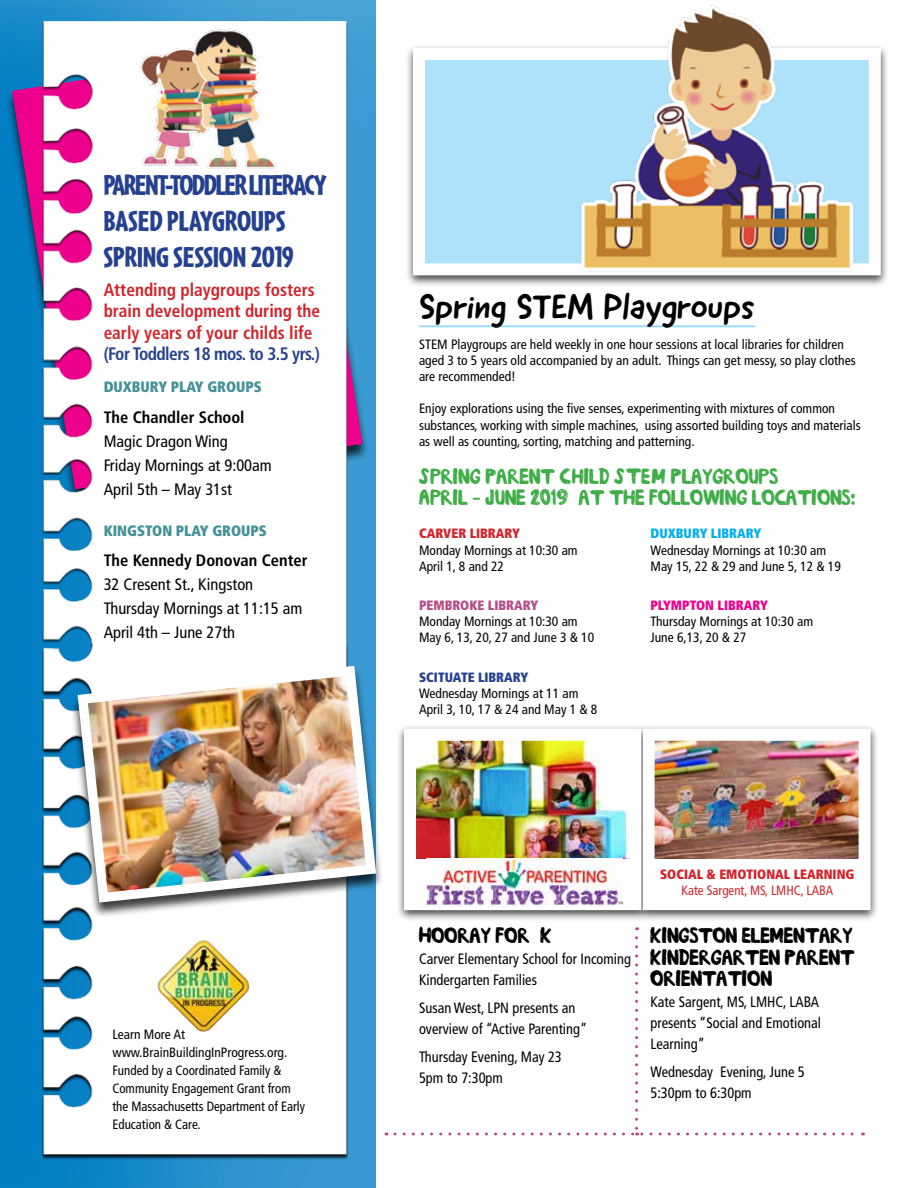
<style>
.page{position:relative;width:918px;height:1188px;background:#fff}
.page>*{position:absolute;margin:0;border:0;box-sizing:border-box;transform-origin:0 0}
.t1{font:36px "Good Dog New";color:#000}
.t2{font:900 30px/36px "Cafeteria";letter-spacing:-.015em;color:#25408f;scale:.96 1}
.t3{font:700 condensed 18px/21.6px "Frutiger LT Std";color:#d2232a;scale:.96 1}
.t4{font:18px/21.6px "daub";color:#41ad49;scale:.96 1}
.t5{font:18px/21.6px "daub";color:#000;text-align:justify;scale:.96 1}
.t6{font:700 condensed 18px "Frutiger LT Std";letter-spacing:-.03em;color:#25408f;scale:.96 1}
.t7{font:condensed 16.5px/24px "Frutiger LT Std";color:#000}
.t8{font:700 condensed 16.5px "Frutiger LT Std";color:#000}
.t9{font:condensed 15px/21px "Frutiger LT Std";color:#000;scale:.96 1}
.t10{font:900 condensed 15px "Frutiger LT Std";color:#459196;scale:.96 1}
.t11{font:condensed 13.5px/16.2px "Frutiger LT Std";color:#000}
.t12{font:900 condensed 13.5px "Frutiger LT Std";color:#d2232a;scale:.96 1}
.t13{font:condensed 13.5px "Frutiger LT Std";color:#d2232a;scale:.96 1}
.t14{font:900 condensed 13.5px "Frutiger LT Std";color:#b64b86;scale:.96 1}
.t15{font:900 condensed 13.5px "Frutiger LT Std";color:#25408f;scale:.96 1}
.t16{font:900 condensed 13.5px "Frutiger LT Std";color:#ec008c;scale:.96 1}
.t17{font:900 condensed 13.5px "Frutiger LT Std";color:#00aeef;scale:.96 1}
</style>
<div class="page">
<div style="left:396px;top:725px;width:483px;height:197px;background:#000;opacity:.75"></div>
<img style="left:417px;top:742px;width:212px;height:117px">
<img style="left:656px;top:742px;width:202px;height:117px">
<div style="left:643px;top:729px;width:228px;height:181px;border:12px solid #fff"></div>
<img style="left:0;top:0;width:376px;height:1188px">
<div style="left:4px;top:46px;width:366px;height:459px;background:#027ec3"></div>
<img style="left:12px;top:22px;width:364px;height:1142px">
<div style="left:405px;top:44px;width:484px;height:244px;background:#000;opacity:.75"></div>
<div style="left:413px;top:48px;width:468px;height:227px;background:#aee2fa;border:12px solid #fff"></div>
<div style="left:100px;top:882px;width:208px;height:208px;background:#fff"></div>
<img style="left:158px;top:940px;width:92px;height:92px">
<hr style="left:419px;top:325px;width:336px;height:2px;background:#8ed8f8">
<svg style="left:395px;top:938px;width:468px;height:198px"></svg>
<div style="left:70px;top:666px;width:314px;height:252px;background:#000;opacity:.75"></div>
<img style="left:73px;top:661px;width:308px;height:247px">
<img style="left:97px;top:0;width:185px;height:183px">
<img style="left:517px;top:5px;width:362px;height:270px">
<div style="left:412px;top:859px;width:225px;height:47px;background:#fff"></div>
<img style="left:427px;top:859px;width:196px;height:47px">
<div style="left:651px;top:859px;width:213px;height:47px;background:#fff"></div>
<h2 class="t2" style="left:104px;top:167px;width:234px">PARENT-TODDLER LITERACY<br>BASED PLAYGROUPS<br>SPRING SESSION 2019</h2>
<h3 class="t3" style="left:104px;top:279px;width:227px">Attending playgroups fosters brain development during the early years of your childs life</h3>
<h3 class="t6" style="left:104px;top:344px;width:227px">(For Toddlers 18 mos. to 3.5 yrs.)</h3>
<p class="t10" style="left:104px;top:378px;width:166px">DUXBURY PLAY GROUPS</p>
<p class="t8" style="left:104px;top:407px;width:142px">The Chandler School</p>
<p class="t7" style="left:104px;top:429px;width:170px">Magic Dragon Wing<br>Friday Mornings at 9:00am<br>April 5th – May 31st</p>
<p class="t10" style="left:104px;top:521px;width:171px">KINGSTON PLAY GROUPS</p>
<p class="t8" style="left:104px;top:551px;width:205px">The Kennedy Donovan Center</p>
<p class="t7" style="left:104px;top:573px;width:200px">32 Cresent St., Kingston<br>Thursday Mornings at 11:15 am<br>April 4th – June 27th</p>
<p class="t11" style="left:112px;top:1025px;width:194px;line-height:18px">Learn More At www.BrainBuildingInProgress.org.<br>Funded by a Coordinated Family &amp;<br>Community Engagement Grant from the Massachusetts Department of Early<br>Education &amp; Care.</p>
<h1 class="t1" style="left:419px;top:283px;width:337px">Spring STEM Playgroups</h1>
<p class="t11" style="left:419px;top:336px;width:438px">STEM Playgroups are held weekly in one hour sessions at local libraries for children aged 3 to 5 years old accompanied by an adult. Things can get messy, so play clothes are recommended!</p>
<p class="t11" style="left:419px;top:401px;width:443px">Enjoy explorations using the five senses, experimenting with mixtures of common substances, working with simple machines, using assorted building toys and materials as well as counting, sorting, matching and patterning.</p>
<h3 class="t4" style="left:419px;top:465px;width:456px">SPRING PARENT/CHILD STEM PLAYGROUPS<br>APRIL - JUNE 2019) AT THE FOLLOWING LOCATIONS:</h3>
<p class="t12" style="left:419px;top:526px;width:107px">CARVER LIBRARY</p>
<p class="t11" style="left:419px;top:542px;width:160px">Monday Mornings at 10:30 am<br>April 1, 8 and 22</p>
<p class="t14" style="left:419px;top:597px;width:126px">PEMBROKE LIBRARY</p>
<p class="t11" style="left:419px;top:614px;width:177px">Monday Mornings at 10:30 am<br>May 6, 13, 20, 27 and June 3 &amp; 10</p>
<p class="t15" style="left:419px;top:669px;width:115px">SCITUATE LIBRARY</p>
<p class="t11" style="left:419px;top:685px;width:180px">Wednesday Mornings at 11 am<br>April 3, 10, 17 &amp; 24 and May 1 &amp; 8</p>
<p class="t17" style="left:651px;top:526px;width:117px">DUXBURY LIBRARY</p>
<p class="t11" style="left:651px;top:542px;width:192px">Wednesday Mornings at 10:30 am<br>May 15, 22 &amp; 29 and June 5, 12 &amp; 19</p>
<p class="t16" style="left:651px;top:597px;width:124px">PLYMPTON LIBRARY</p>
<p class="t11" style="left:651px;top:614px;width:164px">Thursday Mornings at 10:30 am<br>June 6,13, 20 &amp; 27</p>
<h3 class="t5" style="left:419px;top:925px;width:146px">HOORAY FOR “K”</h3>
<p class="t9" style="left:419px;top:949px;width:222px">Carver Elementary School for Incoming<br>Kindergarten Families</p>
<p class="t9" style="left:419px;top:997px;width:177px">Susan West, LPN presents an overview of “Active Parenting”</p>
<p class="t9" style="left:419px;top:1046px;width:150px">Thursday Evening, May 23<br>5pm to 7:30pm</p>
<p class="t12" style="left:660px;top:866px;width:204px">SOCIAL &amp; EMOTIONAL LEARNING</p>
<p class="t13" style="left:681px;top:883px;width:160px">Kate Sargent, MS, LMHC, LABA</p>
<h3 class="t5" style="left:651px;top:925px;width:214px">KINGSTON ELEMENTARY KINDERGARTEN PARENT ORIENTATION</h3>
<p class="t9" style="left:651px;top:992px;width:179px">Kate Sargent, MS, LMHC, LABA presents “Social and Emotional<br>Learning”</p>
<p class="t9" style="left:651px;top:1061px;width:162px">Wednesday Evening, June 5<br>5:30pm to 6:30pm</p>
</div>
